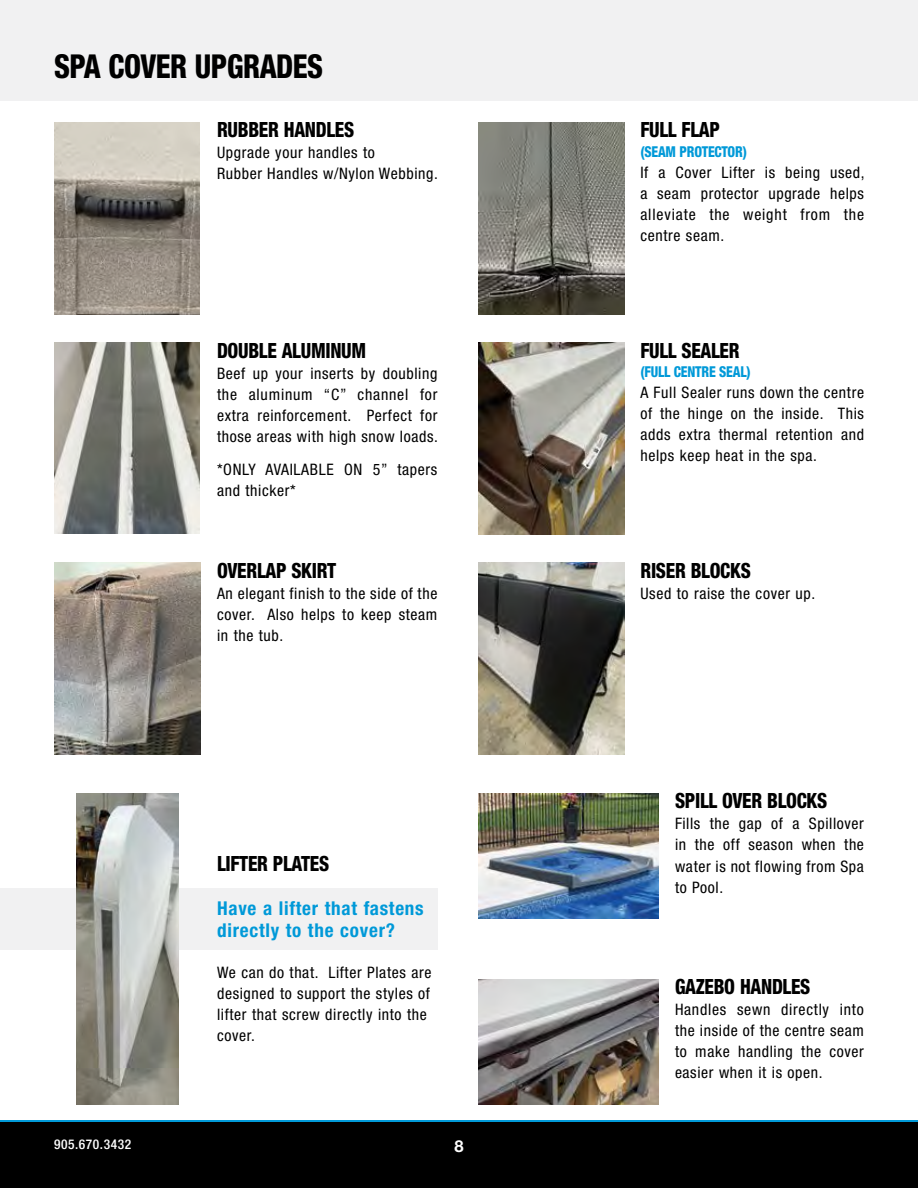
<style>
.page{position:relative;width:918px;height:1188px;background:#fff}
.page>*{position:absolute;margin:0;border:0;box-sizing:border-box;transform-origin:0 0}
.t1{font:800 condensed 33px "Helvetica Neue LT Pro";letter-spacing:-.015em;color:#000;scale:.9 1}
.t2{font:800 condensed 21px "Helvetica Neue LT Pro";letter-spacing:-.015em;color:#000;scale:.9 1}
.t3{font:700 condensed 19.05px/21.8px "Helvetica Neue LT Pro";letter-spacing:.04em;color:#0099d8}
.t4{font:700 16.5px "Helvetica Neue LT Pro";color:#fff}
.t5{font:condensed 15.9px/21px "Helvetica Neue LT Pro";letter-spacing:.04em;color:#000;text-align:justify}
.t6{font:800 condensed 15px "Helvetica Neue LT Pro";letter-spacing:-.015em;color:#0099d8;scale:.9 1}
.t7{font:500 condensed 13.5px "Helvetica Neue LT Pro";letter-spacing:.04em;color:#fff}
</style>
<div class="page">
<div style="left:0;top:1120px;width:918px;height:68px;background:#0099d8"></div>
<div style="left:0;top:1122px;width:918px;height:66px;background:#000"></div>
<div style="left:0;top:0;width:918px;height:100px;background:#f1f1f2"></div>
<img style="left:54px;top:122px;width:146px;height:192px">
<img style="left:54px;top:343px;width:146px;height:190px">
<img style="left:54px;top:563px;width:146px;height:192px">
<img style="left:478px;top:122px;width:146px;height:192px">
<img style="left:478px;top:343px;width:146px;height:191px">
<img style="left:478px;top:979px;width:181px;height:125px">
<img style="left:478px;top:563px;width:146px;height:192px">
<img style="left:478px;top:794px;width:181px;height:125px">
<div style="left:0;top:888px;width:437px;height:62px;background:#f1f1f2"></div>
<img style="left:76px;top:794px;width:102px;height:310px">
<h1 class="t1" style="left:54px;top:46px;width:301px">SPA COVER UPGRADES</h1>
<h2 class="t2" style="left:217px;top:117px;width:154px">RUBBER HANDLES</h2>
<p class="t5" style="left:217px;top:142px;width:222px">Upgrade your handles to<br>Rubber Handles w/Nylon Webbing.</p>
<h2 class="t2" style="left:217px;top:337px;width:167px">DOUBLE ALUMINUM</h2>
<p class="t5" style="left:217px;top:362px;width:222px">Beef up your inserts by doubling the aluminum “C” channel for extra reinforcement. Perfect for those areas with high snow loads.</p>
<p class="t5" style="left:217px;top:458px;width:222px">*ONLY AVAILABLE ON 5” tapers and thicker*</p>
<h2 class="t2" style="left:217px;top:557px;width:134px">OVERLAP SKIRT</h2>
<p class="t5" style="left:217px;top:582px;width:222px">An elegant finish to the side of the cover. Also helps to keep steam in the tub.</p>
<h2 class="t2" style="left:217px;top:851px;width:126px">LIFTER PLATES</h2>
<p class="t3" style="left:217px;top:897px;width:208px">Have a lifter that fastens directly to the cover?</p>
<p class="t5" style="left:217px;top:962px;width:216px;text-align:left">We can do that. Lifter Plates are designed to support the styles of lifter that screw directly into the cover.</p>
<p class="t7" style="left:54px;top:1136px;width:79px">905.670.3432</p>
<p class="t4" style="left:454px;top:1136px;width:11px">8</p>
<h2 class="t2" style="left:640px;top:117px;width:90px">FULL FLAP</h2>
<p class="t6" style="left:640px;top:142px;width:120px">(SEAM PROTECTOR)</p>
<p class="t5" style="left:640px;top:161px;width:226px">If a Cover Lifter is being used, a seam protector upgrade helps alleviate the weight from the centre seam.</p>
<h2 class="t2" style="left:640px;top:337px;width:112px">FULL SEALER</h2>
<p class="t6" style="left:640px;top:363px;width:124px">(FULL CENTRE SEAL)</p>
<p class="t5" style="left:640px;top:382px;width:225px">A Full Sealer runs down the centre of the hinge on the inside. This adds extra thermal retention and helps keep heat in the spa.</p>
<h2 class="t2" style="left:640px;top:557px;width:124px">RISER BLOCKS</h2>
<p class="t5" style="left:640px;top:582px;width:176px">Used to raise the cover up.</p>
<h2 class="t2" style="left:675px;top:788px;width:171px">SPILL OVER BLOCKS</h2>
<p class="t5" style="left:675px;top:813px;width:191px">Fills the gap of a Spillover in the off season when the water is not flowing from Spa to Pool.</p>
<h2 class="t2" style="left:675px;top:974px;width:152px">GAZEBO HANDLES</h2>
<p class="t5" style="left:675px;top:999px;width:191px">Handles sewn directly into the inside of the centre seam to make handling the cover easier when it is open.</p>
</div>
